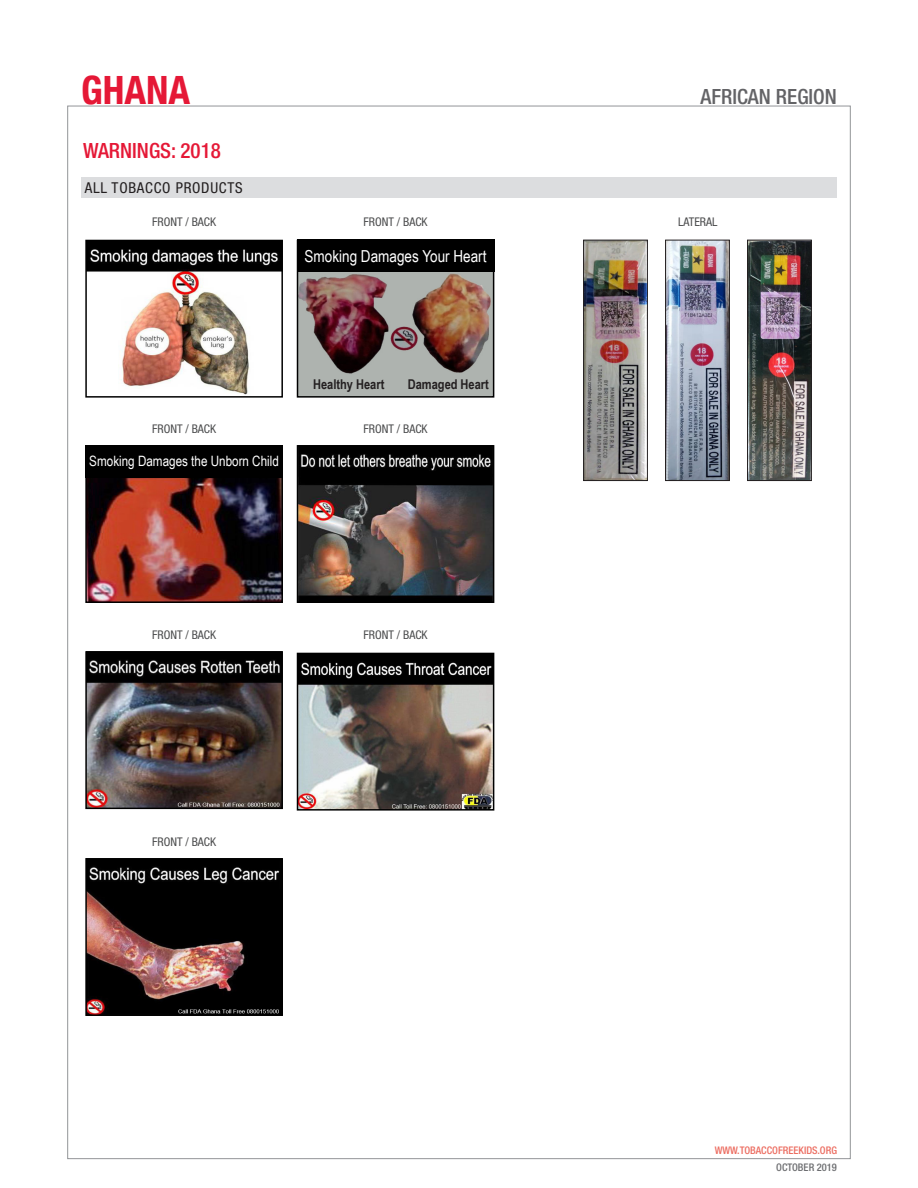
<style>
.page{position:relative;width:918px;height:1188px;background:#fff}
.page>*{position:absolute;margin:0;border:0;box-sizing:border-box;transform-origin:0 0}
.t1{font:700 condensed 39px "Helvetica Neue";color:#e51836}
.t2{font:500 condensed 21px "Helvetica Neue LT Pro";color:#636366}
.Eng_Heading_red{font:500 condensed 21px "Helvetica Neue LT Pro";color:#e51836}
.t3{font:16.5px "Arial Narrow";color:#fff}
.t4{font:condensed 15px "Helvetica Neue LT Pro";letter-spacing:.05em;color:#231f20}
.t5{font:14.25px "Arial Narrow";color:#fff}
.t6{font:700 13.5px "Arial Narrow";color:#231f20}
.t7{font:condensed 12px "Helvetica Neue LT Pro";color:#4b4c4d}
.t8{font:500 condensed 10.5px "Helvetica Neue LT Pro";color:#ec6d61}
.t9{font:500 condensed 10.5px "Helvetica Neue LT Pro";color:#6c6d70}
</style>
<div class="page">
<div style="left:81px;top:177px;width:756px;height:21px;background:#dcdddf"></div>
<img style="left:300px;top:656px;width:191px;height:152px">
<div style="left:297px;top:653px;width:197px;height:158px;border:2px solid #000"></div>
<img style="left:300px;top:448px;width:191px;height:152px">
<div style="left:297px;top:445px;width:197px;height:158px;border:2px solid #000"></div>
<img style="left:88px;top:861px;width:192px;height:152px">
<div style="left:85px;top:858px;width:198px;height:158px;border:2px solid #000"></div>
<img style="left:88px;top:477px;width:192px;height:123px">
<div style="left:85px;top:445px;width:198px;height:158px;border:2px solid #000"></div>
<div style="left:298px;top:240px;width:196px;height:157px;background:#aeb3af"></div>
<img style="left:300px;top:273px;width:191px;height:101px">
<div style="left:297px;top:240px;width:197px;height:158px;border:2px solid #000"></div>
<img style="left:88px;top:243px;width:192px;height:152px">
<div style="left:85px;top:240px;width:198px;height:158px;border:2px solid #000"></div>
<img style="left:88px;top:654px;width:192px;height:152px">
<div style="left:85px;top:651px;width:198px;height:158px;border:2px solid #000"></div>
<div style="left:297px;top:240px;width:197px;height:32px;background:#000"></div>
<div style="left:85px;top:445px;width:198px;height:32px;background:#000"></div>
<img style="left:585px;top:242px;width:61px;height:237px">
<div style="left:583px;top:240px;width:65px;height:241px;border:1px solid #231f20"></div>
<img style="left:667px;top:242px;width:61px;height:237px">
<div style="left:665px;top:240px;width:65px;height:241px;border:1px solid #231f20"></div>
<img style="left:749px;top:242px;width:61px;height:237px">
<div style="left:747px;top:240px;width:65px;height:241px;border:1px solid #231f20"></div>
<h1 class="t1" style="left:81px;top:58px;width:111px">GHANA</h1>
<p class="Eng_Heading_red" style="left:83px;top:137px;width:139px">WARNINGS: 2018</p>
<p class="t4" style="left:85px;top:179px;width:159px">ALL TOBACCO PRODUCTS</p>
<p class="t7" style="left:152px;top:215px;width:66px">FRONT / BACK</p>
<p class="t7" style="left:364px;top:215px;width:66px">FRONT / BACK</p>
<p class="t3" style="left:305px;top:244px;width:184px">Smoking Damages Your Heart</p>
<p class="t6" style="left:313px;top:377px;width:73px">Healthy Heart</p>
<p class="t6" style="left:408px;top:377px;width:83px">Damaged Heart</p>
<p class="t7" style="left:152px;top:422px;width:66px">FRONT / BACK</p>
<p class="t7" style="left:364px;top:422px;width:66px">FRONT / BACK</p>
<p class="t5" style="left:89px;top:451px;width:191px">Smoking Damages the Unborn Child</p>
<p class="t7" style="left:152px;top:628px;width:66px">FRONT / BACK</p>
<p class="t7" style="left:152px;top:835px;width:66px">FRONT / BACK</p>
<p class="t7" style="left:364px;top:628px;width:66px">FRONT / BACK</p>
<h2 class="t2" style="left:701px;top:84px;width:138px">AFRICAN REGION</h2>
<p class="t7" style="left:678px;top:215px;width:41px">LATERAL</p>
<p class="t8" style="left:715px;top:1144px;width:124px">WWW.TOBACCOFREEKIDS.ORG</p>
<p class="t9" style="left:776px;top:1161px;width:62px">OCTOBER 2019</p>
</div>
